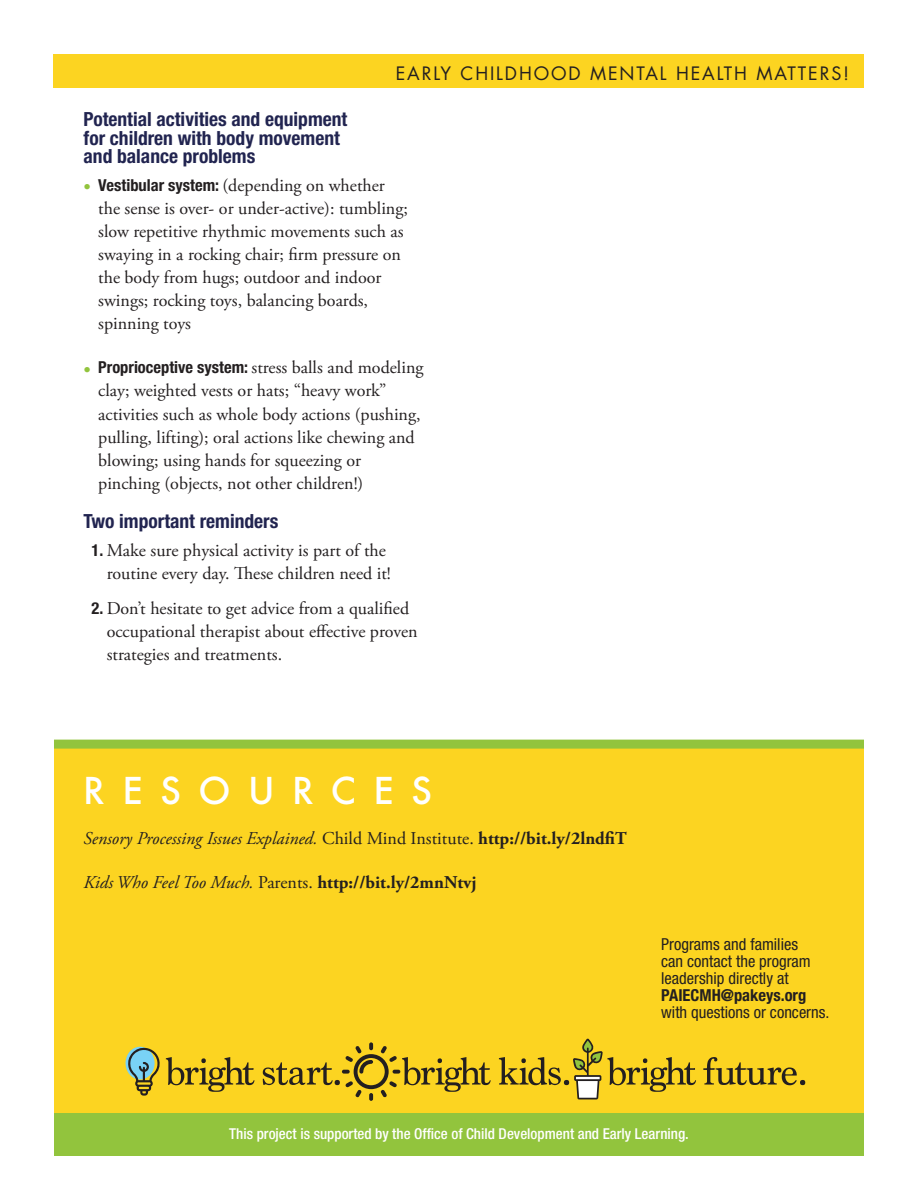
<style>
.page{position:relative;width:918px;height:1188px;background:#fff}
.page>*{position:absolute;margin:0;border:0;box-sizing:border-box;transform-origin:0 0}
.t1{font:500 36px "Futura";letter-spacing:.485em;color:#fff}
.t2{font:700 condensed 19.5px/18.3px "Helvetica Neue";color:#212450}
.t3{font:18px/23.1px "Adobe Garamond Pro";color:#231f20}
.t4{font:italic 18px "Adobe Garamond Pro";color:#231f20}
.t5{font:700 18px "Adobe Garamond Pro";color:#231f20}
.t6{font:18px "Futura";letter-spacing:.105em;color:#231f20}
.t7{font:condensed 16.5px/16.8px "Helvetica Neue";color:#231f20}
.t8{font:500 condensed 15px "Helvetica Neue";color:#fff}
.s1{font-family:"Helvetica Neue";font-weight:700;font-stretch:condensed;font-size:15px;color:#92c43d}
.s2{font-family:"Helvetica Neue";font-weight:700;font-stretch:condensed;font-size:16.5px}
.s3{font-style:normal}
.s4{font-weight:700;font-style:normal}
.s5{font-weight:400;font-style:italic}
.s6{font-weight:400}
.s7{font-weight:700}
</style>
<div class="page">
<div style="left:54px;top:743px;width:810px;height:391px;background:#fcd421"></div>
<div style="left:54px;top:54px;width:810px;height:34px;background:#fcd421"></div>
<div style="left:54px;top:1113px;width:810px;height:42px;background:#92c43d"></div>
<div style="left:54px;top:740px;width:810px;height:9px;background:#92c43d"></div>
<div style="left:126px;top:1047px;width:29px;height:32px;background:#79d2f6;border-radius:50%"></div>
<svg style="left:166px;top:1057px;width:89px;height:35px"></svg>
<svg style="left:703px;top:1057px;width:102px;height:28px"></svg>
<svg style="left:128px;top:1047px;width:32px;height:49px"></svg>
<svg style="left:263px;top:1042px;width:228px;height:59px"></svg>
<svg style="left:499px;top:1038px;width:197px;height:62px"></svg>
<p class="t6" style="left:396px;top:65px;width:455px">EARLY CHILDHOOD MENTAL HEALTH MATTERS!</p>
<p class="t2" style="left:84px;top:112px;width:265px">Potential activities and equipment for children with body movement and balance problems</p>
<p class="t3" style="left:98px;top:175px;width:311px;text-indent:-15px"><span class="s1">•</span> <span class="s2">Vestibular system:</span> (depending on whether the sense is over- or under-active): tumbling; slow repetitive rhythmic movements such as swaying in a rocking chair; firm pressure on the body from hugs; outdoor and indoor swings; rocking toys, balancing boards, spinning toys</p>
<p class="t3" style="left:98px;top:358px;width:327px;text-indent:-15px"><span class="s1">•</span> <span class="s2">Proprioceptive system:</span> stress balls and modeling clay; weighted vests or hats; “heavy work” activities such as whole body actions (pushing, pulling, lifting); oral actions like chewing and blowing; using hands for squeezing or pinching (objects, not other children!)</p>
<p class="t2" style="left:84px;top:514px;width:196px">Two important reminders</p>
<p class="t3" style="left:92px;top:540px;width:301px;text-align:right"><span class="s2">1.</span> Make sure physical activity is part of the routine every day. These children need it!</p>
<p class="t3" style="left:107px;top:598px;width:313px;text-indent:-15px"><span class="s2">2.</span> Don’t hesitate to get advice from a qualified occupational therapist about effective proven strategies and treatments.</p>
<p class="t1" style="left:83px;top:770px;width:351px">RESOURCES</p>
<p class="t4" style="left:84px;top:831px;width:545px">Sensory Processing Issues Explained. <span class="s3">Child Mind Institute.</span> <span class="s4">http://bit.ly/2lndfiT</span></p>
<p class="t5" style="left:84px;top:875px;width:394px"><span class="s5">Kids Who Feel Too Much.</span> <span class="s6">Parents.</span> http://bit.ly/2mnNtvj</p>
<p class="t7" style="left:661px;top:937px;width:170px">Programs and families<br>can contact the program leadership directly at<br><span class="s7">PAIECMH@pakeys.org </span>with questions or concerns.</p>
<p class="t8" style="left:229px;top:1128px;width:461px">This project is supported by the Office of Child Development and Early Learning.</p>
</div>
